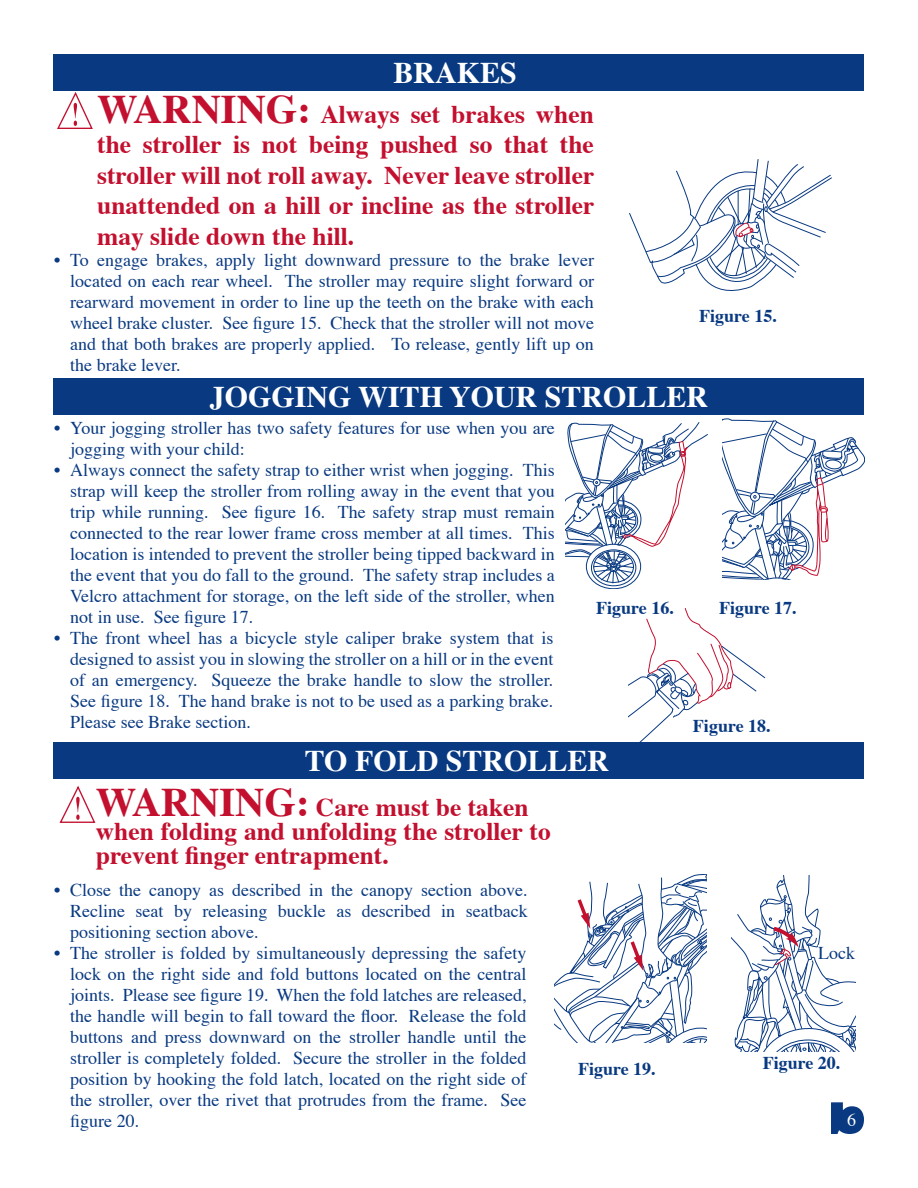
<style>
.page{position:relative;width:918px;height:1188px;background:#fff}
.page>*{position:absolute;margin:0;border:0;box-sizing:border-box;transform-origin:0 0}
.t1{font:700 30px "Times";color:#fff}
.t2{font:700 25.5px/30.6px "Times";color:#c3102f;text-align:justify}
.t3{font:18px/21px "Times";color:#083981;text-align:justify}
.t4{font:700 18px "Times";color:#083981}
.t5{font:18px "Times";color:#fff}
.s1{font-size:40.5px}
</style>
<div class="page">
<svg style="left:831px;top:1102px;width:33px;height:32px"></svg>
<svg style="left:731px;top:875px;width:124px;height:177px"></svg>
<div style="left:818px;top:945px;width:46px;height:18px;background:#fff"></div>
<div style="left:591px;top:550px;width:45px;height:36px;border:1px solid #083981;border-radius:50%"></div>
<svg style="left:566px;top:422px;width:142px;height:162px"></svg>
<svg style="left:722px;top:418px;width:143px;height:162px"></svg>
<svg style="left:57px;top:92px;width:36px;height:37px"></svg>
<svg style="left:629px;top:159px;width:203px;height:132px"></svg>
<div style="left:54px;top:54px;width:810px;height:37px;background:#083981"></div>
<div style="left:54px;top:378px;width:810px;height:37px;background:#083981"></div>
<div style="left:54px;top:742px;width:810px;height:37px;background:#083981"></div>
<svg style="left:628px;top:608px;width:137px;height:134px"></svg>
<svg style="left:555px;top:874px;width:152px;height:169px"></svg>
<svg style="left:60px;top:786px;width:35px;height:37px"></svg>
<h1 class="t1" style="left:393px;top:53px;width:125px">BRAKES</h1>
<h2 class="t2" style="left:97px;top:100px;width:499px"><span class="s1">WARNING:</span> Always set brakes when the stroller is not being pushed so that the stroller will not roll away. Never leave stroller unattended on a hill or incline as the stroller may slide down the hill.</h2>
<p class="t3" style="left:70px;top:251px;width:525px;text-indent:-16px">• To engage brakes, apply light downward pressure to the brake lever located on each rear wheel. The stroller may require slight forward or rearward movement in order to line up the teeth on the brake with each wheel brake cluster. See figure 15. Check that the stroller will not move and that both brakes are properly applied. To release, gently lift up on the brake lever.</p>
<p class="t4" style="left:699px;top:304px;width:79px">Figure 15.</p>
<h1 class="t1" style="left:210px;top:377px;width:500px">JOGGING WITH YOUR STROLLER</h1>
<p class="t3" style="left:70px;top:419px;width:486px;text-indent:-16px">• Your jogging stroller has two safety features for use when you are jogging with your child:</p>
<p class="t3" style="left:70px;top:461px;width:486px;text-indent:-16px">• Always connect the safety strap to either wrist when jogging. This strap will keep the stroller from rolling away in the event that you trip while running. See figure 16. The safety strap must remain connected to the rear lower frame cross member at all times. This location is intended to prevent the stroller being tipped backward in the event that you do fall to the ground. The safety strap includes a Velcro attachment for storage, on the left side of the stroller, when not in use. See figure 17.</p>
<p class="t3" style="left:70px;top:629px;width:485px;text-indent:-16px">• The front wheel has a bicycle style caliper brake system that is designed to assist you in slowing the stroller on a hill or in the event of an emergency. Squeeze the brake handle to slow the stroller.<br>See figure 18. The hand brake is not to be used as a parking brake.<br>Please see Brake section.</p>
<p class="t4" style="left:596px;top:596px;width:79px">Figure 16.</p>
<h1 class="t1" style="left:305px;top:741px;width:306px">TO FOLD STROLLER</h1>
<h2 class="t2" style="left:96px;top:796px;width:456px;line-height:24px;text-align:left"><span class="s1">WARNING:</span> Care must be taken when folding and unfolding the stroller to prevent finger entrapment.</h2>
<p class="t3" style="left:70px;top:881px;width:459px;text-indent:-16px">• Close the canopy as described in the canopy section above.<br>Recline seat by releasing buckle as described in seatback positioning section above.</p>
<p class="t3" style="left:70px;top:944px;width:458px;text-indent:-16px">• The stroller is folded by simultaneously depressing the safety lock on the right side and fold buttons located on the central joints. Please see figure 19. When the fold latches are released, the handle will begin to fall toward the floor. Release the fold buttons and press downward on the stroller handle until the stroller is completely folded. Secure the stroller in the folded position by hooking the fold latch, located on the right side of the stroller, over the rivet that protrudes from the frame. See figure 20.</p>
<p class="t4" style="left:578px;top:1057px;width:79px">Figure 19.</p>
<p class="t4" style="left:719px;top:596px;width:79px">Figure 17.</p>
<p class="t4" style="left:693px;top:714px;width:79px">Figure 18.</p>
<p class="t3" style="left:818px;top:943px;width:38px">Lock</p>
<p class="t4" style="left:763px;top:1051px;width:79px">Figure 20.</p>
<p class="t5" style="left:847px;top:1109px;width:10px">6</p>
</div>
